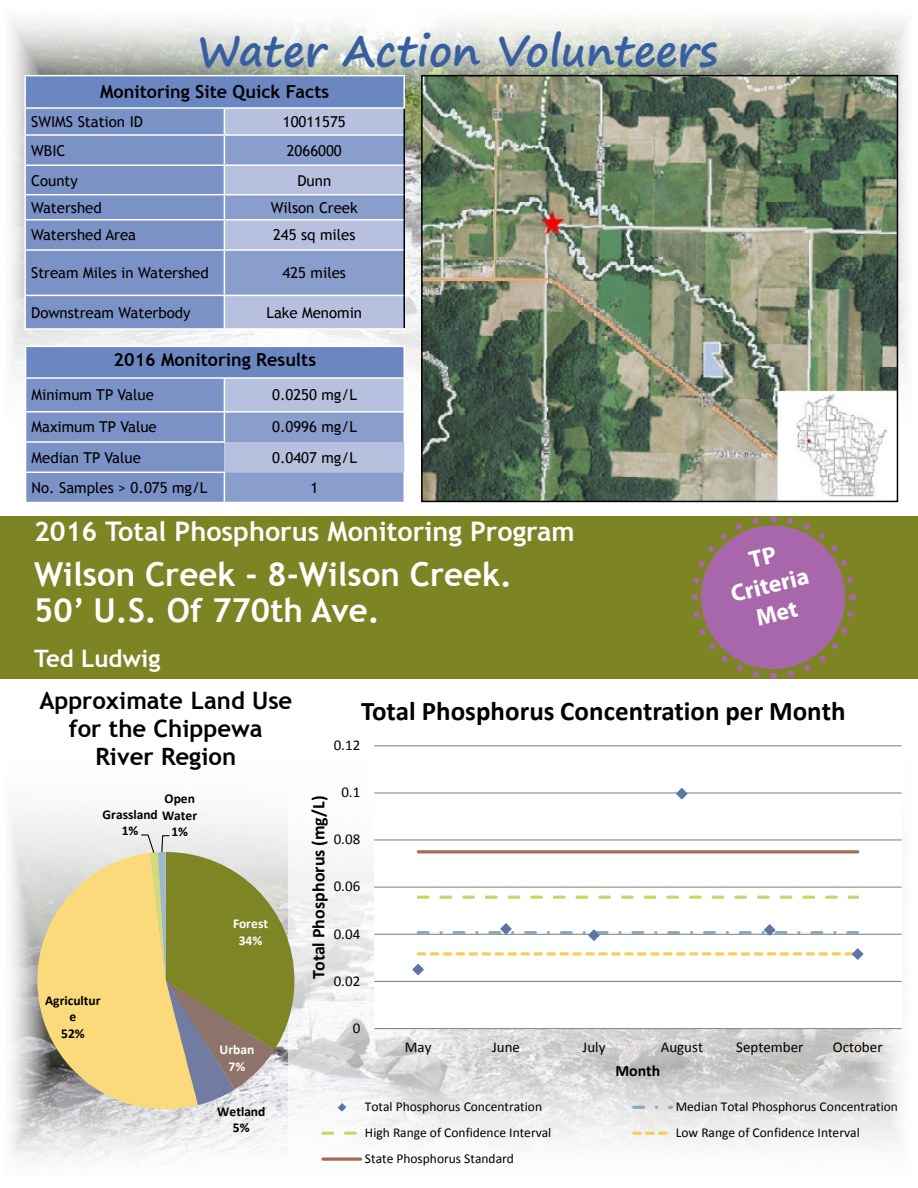
<style>
.page{position:relative;width:918px;height:1188px;background:#fff}
.page>*{position:absolute;margin:0;border:0;box-sizing:border-box;transform-origin:0 0}
.t1{font:700 42px "Segoe Print";color:#375f9f}
.t2{font:700 33px/36px "Trebuchet MS";color:#fff}
.t3{font:700 27px "Trebuchet MS";color:#fff}
.t4{font:700 27px "Calibri";color:#000}
.t5{font:700 24px/27.9px "Trebuchet MS";color:#000;text-align:center}
.t6{font:700 24px/28.8px "Myriad Pro";color:#fff;text-align:center}
.t7{font:700 24px "Trebuchet MS";color:#fff}
.t8{font:700 18px "Trebuchet MS";color:#000}
.t9{font:700 18px "Calibri";color:#000}
.t10{font:700 15.9px "Calibri";color:#000}
.t11{font:15px "Trebuchet MS";color:#000}
.t12{font:15px "Calibri";letter-spacing:.005em;color:#000}
.t13{font:13.5px "Calibri";color:#000}
.t14{font:700 13.5px/16.5px "Calibri";color:#000;text-align:center}
.t15{font:700 13.5px/16.5px "Calibri";color:#fff;text-align:center}
</style>
<div class="page">
<img style="left:11px;top:19px;width:896px;height:429px">
<img style="left:11px;top:811px;width:278px;height:349px">
<div style="left:0;top:516px;width:918px;height:163px;background:#7c8423"></div>
<div style="left:26px;top:346px;width:378px;height:32px;background:#6b87c1"></div>
<hr style="left:25px;top:346px;width:199px;height:1px;background:#fff">
<hr style="left:25px;top:347px;width:1px;height:30px;background:#fff">
<hr style="left:224px;top:346px;width:181px;height:1px;background:#fff">
<hr style="left:404px;top:347px;width:1px;height:30px;background:#fff">
<hr style="left:25px;top:377px;width:199px;height:2px;background:#fff">
<hr style="left:224px;top:377px;width:181px;height:2px;background:#fff">
<svg style="left:25px;top:378px;width:380px;height:125px;background:#92a4d0"></svg>
<hr style="left:25px;top:502px;width:199px;height:1px;background:#fff">
<img style="left:424px;top:78px;width:471px;height:421px">
<div style="left:421px;top:75px;width:477px;height:427px;border:2px solid #000"></div>
<div style="left:25px;top:76px;width:379px;height:32px;background:#6b87c1"></div>
<div style="left:26px;top:109px;width:198px;height:219px;background:#7b92c7"></div>
<hr style="left:24px;top:75px;width:200px;height:1px;background:#fff">
<hr style="left:24px;top:76px;width:2px;height:31px;background:#fff">
<hr style="left:224px;top:75px;width:181px;height:1px;background:#fff">
<hr style="left:404px;top:76px;width:1px;height:31px;background:#fff">
<hr style="left:24px;top:107px;width:200px;height:2px;background:#fff">
<hr style="left:224px;top:107px;width:181px;height:2px;background:#fff">
<hr style="left:24px;top:109px;width:2px;height:25px;background:#fff">
<hr style="left:24px;top:136px;width:2px;height:28px;background:#fff">
<hr style="left:24px;top:166px;width:2px;height:28px;background:#fff">
<hr style="left:24px;top:195px;width:2px;height:24px;background:#fff">
<hr style="left:24px;top:251px;width:2px;height:44px;background:#fff">
<hr style="left:24px;top:296px;width:2px;height:32px;background:#fff">
<hr style="left:24px;top:134px;width:200px;height:2px;background:#fff">
<hr style="left:24px;top:164px;width:200px;height:2px;background:#fff">
<hr style="left:24px;top:194px;width:200px;height:1px;background:#fff">
<hr style="left:24px;top:295px;width:200px;height:1px;background:#fff">
<hr style="left:24px;top:328px;width:200px;height:2px;background:#fff">
<hr style="left:24px;top:221px;width:2px;height:28px;background:#fff">
<hr style="left:24px;top:219px;width:200px;height:2px;background:#fff">
<hr style="left:24px;top:249px;width:200px;height:2px;background:#fff">
<svg style="left:224px;top:108px;width:181px;height:220px;background:#a4b2d6"></svg>
<hr style="left:224px;top:219px;width:179px;height:2px;background:#fff">
<hr style="left:404px;top:220px;width:1px;height:30px;background:#000">
<hr style="left:224px;top:251px;width:1px;height:44px;background:#fff">
<hr style="left:224px;top:249px;width:179px;height:2px;background:#fff">
<hr style="left:404px;top:250px;width:1px;height:45px;background:#000">
<hr style="left:224px;top:296px;width:1px;height:32px;background:#fff">
<hr style="left:224px;top:295px;width:179px;height:1px;background:#fff">
<hr style="left:404px;top:295px;width:1px;height:33px;background:#000">
<hr style="left:224px;top:328px;width:181px;height:2px;background:#fff">
<div style="left:289px;top:683px;width:629px;height:498px;background:#fff;opacity:.63"></div>
<div style="left:374px;top:746px;width:528px;height:283px;background:#fff"></div>
<hr style="left:374px;top:981px;width:528px;height:1px;background:#868686">
<hr style="left:374px;top:934px;width:528px;height:1px;background:#868686">
<hr style="left:374px;top:887px;width:528px;height:1px;background:#868686">
<hr style="left:374px;top:839px;width:528px;height:2px;background:#868686">
<hr style="left:374px;top:792px;width:528px;height:2px;background:#868686">
<hr style="left:374px;top:745px;width:528px;height:1px;background:#868686">
<hr style="left:374px;top:1028px;width:528px;height:1px;background:#868686">
<svg style="left:418px;top:896px;width:440px;height:3px"></svg>
<hr style="left:418px;top:850px;width:440px;height:3px;background:#a66954">
<svg style="left:675px;top:788px;width:14px;height:12px"></svg>
<svg style="left:411px;top:923px;width:453px;height:53px"></svg>
<svg style="left:337px;top:1102px;width:10px;height:11px"></svg>
<svg style="left:634px;top:1106px;width:38px;height:3px"></svg>
<svg style="left:323px;top:1132px;width:38px;height:3px"></svg>
<svg style="left:634px;top:1132px;width:38px;height:3px"></svg>
<svg style="left:323px;top:1157px;width:38px;height:4px"></svg>
<svg style="left:37px;top:834px;width:257px;height:275px;background:#c4ba7d"></svg>
<svg style="left:783px;top:594px;width:73px;height:83px"></svg>
<svg style="left:773px;top:516px;width:80px;height:71px"></svg>
<svg style="left:691px;top:517px;width:72px;height:83px"></svg>
<svg style="left:693px;top:608px;width:81px;height:71px"></svg>
<div style="left:702px;top:526px;width:143px;height:142px;background:#a867ab;border-radius:50%"></div>
<h1 class="t1" style="left:197px;top:13px;width:522px">Water Action Volunteers</h1>
<p class="t8" style="left:100px;top:81px;width:231px">Monitoring Site Quick Facts</p>
<p class="t11" style="left:31px;top:113px;width:113px">SWIMS Station ID</p>
<p class="t11" style="left:283px;top:113px;width:64px">10011575</p>
<p class="t11" style="left:31px;top:142px;width:36px">WBIC</p>
<p class="t11" style="left:287px;top:142px;width:57px">2066000</p>
<p class="t11" style="left:31px;top:171px;width:48px">County</p>
<p class="t11" style="left:297px;top:171px;width:35px">Dunn</p>
<p class="t11" style="left:31px;top:199px;width:72px">Watershed</p>
<p class="t11" style="left:271px;top:199px;width:88px">Wilson Creek</p>
<p class="t11" style="left:31px;top:226px;width:107px">Watershed Area</p>
<p class="t11" style="left:273px;top:226px;width:84px">245 sq miles</p>
<p class="t11" style="left:31px;top:264px;width:179px">Stream Miles in Watershed</p>
<p class="t11" style="left:283px;top:264px;width:65px">425 miles</p>
<p class="t11" style="left:31px;top:304px;width:161px">Downstream Waterbody</p>
<p class="t11" style="left:266px;top:304px;width:97px">Lake Menomin</p>
<p class="t8" style="left:114px;top:348px;width:204px">2016 Monitoring Results</p>
<p class="t11" style="left:32px;top:386px;width:124px">Minimum TP Value</p>
<p class="t11" style="left:272px;top:386px;width:86px">0.0250 mg/L</p>
<p class="t11" style="left:32px;top:418px;width:127px">Maximum TP Value</p>
<p class="t11" style="left:272px;top:418px;width:86px">0.0996 mg/L</p>
<p class="t11" style="left:32px;top:449px;width:111px">Median TP Value</p>
<p class="t11" style="left:272px;top:449px;width:86px">0.0407 mg/L</p>
<p class="t11" style="left:32px;top:479px;width:177px">No. Samples &gt; 0.075 mg/L</p>
<p class="t11" style="left:310px;top:479px;width:9px">1</p>
<h3 class="t3" style="left:34px;top:515px;width:542px">2016 Total Phosphorus Monitoring Program</h3>
<h2 class="t2" style="left:34px;top:557px;width:480px">Wilson Creek - 8-Wilson Creek.<br>50’ U.S. Of 770th Ave.</h2>
<h3 class="t7" style="left:34px;top:644px;width:128px">Ted Ludwig</h3>
<h3 class="t6" style="left:721px;top:552px;width:81px;rotate:-14deg">TP<br>Criteria<br>Met</h3>
<h3 class="t5" style="left:39px;top:687px;width:254px">Approximate Land Use for the Chippewa<br>River Region</h3>
<p class="t14" style="left:165px;top:790px;width:32px">Open</p>
<p class="t14" style="left:171px;top:824px;width:18px">1%</p>
<p class="t14" style="left:122px;top:806px;width:77px;text-align:left;text-indent:-19px">Grassland Water<br>1%</p>
<p class="t14" style="left:45px;top:992px;width:57px">Agricultur e<br>52%</p>
<p class="t15" style="left:233px;top:915px;width:37px">Forest<br>34%</p>
<p class="t15" style="left:220px;top:1041px;width:36px">Urban<br>7%</p>
<p class="t14" style="left:217px;top:1103px;width:50px">Wetland<br>5%</p>
<h3 class="t4" style="left:361px;top:693px;width:486px">Total Phosphorus Concentration per Month</h3>
<p class="t12" style="left:334px;top:736px;width:28px">0.12</p>
<p class="t12" style="left:341px;top:783px;width:20px">0.1</p>
<p class="t9" style="left:307px;top:979px;width:184px;rotate:-90deg">Total Phosphorus (mg/L)</p>
<p class="t12" style="left:334px;top:830px;width:28px">0.08</p>
<p class="t12" style="left:334px;top:877px;width:28px">0.06</p>
<p class="t12" style="left:334px;top:924px;width:28px">0.04</p>
<p class="t12" style="left:334px;top:971px;width:28px">0.02</p>
<p class="t12" style="left:353px;top:1018px;width:9px">0</p>
<p class="t12" style="left:405px;top:1038px;width:28px">May</p>
<p class="t12" style="left:492px;top:1038px;width:29px">June</p>
<p class="t12" style="left:583px;top:1038px;width:24px">July</p>
<p class="t12" style="left:661px;top:1038px;width:44px">August</p>
<p class="t12" style="left:736px;top:1038px;width:69px">September</p>
<p class="t12" style="left:833px;top:1038px;width:51px">October</p>
<p class="t10" style="left:615px;top:1060px;width:46px">Month</p>
<p class="t13" style="left:365px;top:1098px;width:179px">Total Phosphorus Concentration</p>
<p class="t13" style="left:676px;top:1098px;width:224px">Median Total Phosphorus Concentration</p>
<p class="t13" style="left:365px;top:1124px;width:188px">High Range of Confidence Interval</p>
<p class="t13" style="left:676px;top:1124px;width:185px">Low Range of Confidence Interval</p>
<p class="t13" style="left:365px;top:1150px;width:151px">State Phosphorus Standard</p>
</div>
